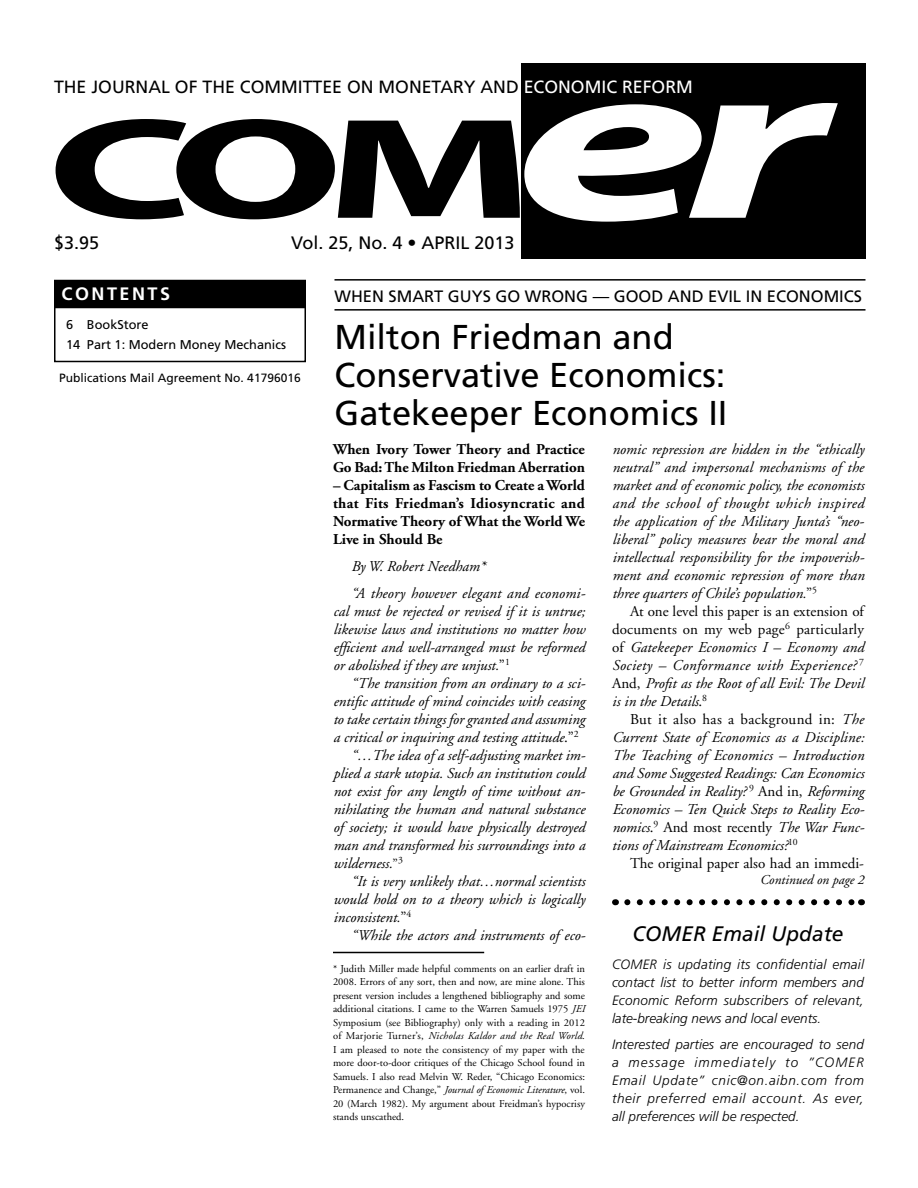
<style>
.page{position:relative;width:918px;height:1188px;background:#fff}
.page>*{position:absolute;margin:0;border:0;box-sizing:border-box;transform-origin:0 0}
.t1{font:34.5px/38.2px "Frutiger";color:#000}
.t2{font:italic 21px "Frutiger";color:#000}
.t3{font:18px "Frutiger";color:#000}
.t4{font:700 18px "Frutiger";letter-spacing:.14em;color:#fff}
.t5{font:17.7px "Frutiger";color:#000}
.t6{font:16.5px "Frutiger";color:#000}
.t7{font:italic 15px/18px "Adobe Garamond";color:#000;text-align:justify}
.t8{font:700 15px/18px "Adobe Garamond";color:#000}
.t9{font:15px "Adobe Garamond";color:#000}
.t10{font:italic 300 13.5px/18px "Frutiger";color:#000;text-align:justify}
.t11{font:italic 13.5px "Adobe Garamond";color:#000}
.t12{font:12.75px/19.5px "Frutiger";color:#000}
.t13{font:12px "Frutiger";color:#000}
.t14{font:10.5px/13.5px "Adobe Garamond";color:#000;text-align:justify}
.s1{color:#fff}
.s2{font-style:normal}
.s3{font-style:normal;font-size:13.5px}
.s4{font-style:italic}
</style>
<div class="page">
<div style="left:54px;top:281px;width:252px;height:81px;border:2px solid #000"></div>
<div style="left:55px;top:280px;width:250px;height:28px;background:#000"></div>
<div style="left:522px;top:64px;width:344px;height:195px;background:#000"></div>
<svg style="left:56px;top:119px;width:130px;height:100px"></svg>
<div style="left:176px;top:119px;width:159px;height:100px;background:#000;border-radius:50%"></div>
<svg style="left:338px;top:103px;width:500px;height:119px"></svg>
<div style="left:216px;top:136px;width:79px;height:66px;background:#fff;border-radius:50%"></div>
<hr style="left:334px;top:279px;width:532px;height:2px;background:#000">
<hr style="left:334px;top:309px;width:532px;height:2px;background:#000">
<svg style="left:627px;top:899px;width:228px;height:6px"></svg>
<hr style="left:333px;top:952px;width:151px;height:1px;background:#000">
<p class="t5" style="left:54px;top:76px;width:640px">THE JOURNAL OF THE COMMITTEE ON MONETARY AND <span class="s1">ECONOMIC REFORM</span></p>
<p class="t3" style="left:54px;top:232px;width:47px">$3.95</p>
<p class="t3" style="left:291px;top:232px;width:225px">Vol. 25, No. 4 • April 2013</p>
<p class="t4" style="left:62px;top:283px;width:110px">CONTENTS</p>
<p class="t12" style="left:66px;top:315px;width:222px">6 BookStore<br>14 Part 1: Modern Money Mechanics</p>
<p class="t13" style="left:59px;top:371px;width:243px">Publications Mail Agreement No. 41796016</p>
<p class="t6" style="left:334px;top:286px;width:28px">When</p>
<p class="t6" style="left:389px;top:286px;width:13px">sma</p>
<p class="t6" style="left:424px;top:286px;width:47px">rt guys</p>
<p class="t6" style="left:496px;top:286px;width:144px">go wrong — good</p>
<p class="t6" style="left:668px;top:286px;width:13px">and</p>
<p class="t6" style="left:708px;top:286px;width:72px">evil in econom</p>
<p class="t6" style="left:839px;top:286px;width:14px">ics</p>
<h1 class="t1" style="left:334px;top:317px;width:393px">Milton Friedman and<br>Conservative Economics:<br>Gatekeeper Economics II</h1>
<p class="t8" style="left:333px;top:440px;width:254px">When Ivory Tower Theory and Practice<br>Go Bad: The Milton Friedman Aberration</p>
<p class="t8" style="left:333px;top:476px;width:254px;text-align:justify">– Capitalism as Fascism to Create a World that Fits Friedman’s Idiosyncratic and Normative Theory of What the World We Live in Should Be</p>
<p class="t7" style="left:351px;top:553px;width:236px;line-height:27px">By W. Robert Needham*<br>“A theory however elegant and economi-</p>
<p class="t7" style="left:333px;top:603px;width:254px">cal must be rejected or revised if it is untrue; likewise laws and institutions no matter how efficient and well-arranged must be reformed or abolished if they are unjust.<span class="s2">”</span><sup>1</sup></p>
<p class="t7" style="left:351px;top:675px;width:236px">“The transition from an ordinary to a sci-</p>
<p class="t7" style="left:333px;top:693px;width:254px">entific attitude of mind coincides with ceasing</p>
<p class="t7" style="left:333px;top:711px;width:254px">to take certain things for granted and assuming</p>
<p class="t7" style="left:333px;top:729px;width:247px">a critical or inquiring and testing attitude<span class="s2">.”</span><sup>2</sup></p>
<p class="t7" style="left:351px;top:747px;width:236px">“…The idea of a self-adjusting market im-</p>
<p class="t7" style="left:333px;top:765px;width:254px">plied a stark utopia. Such an institution could</p>
<p class="t7" style="left:333px;top:783px;width:254px">not exist for any length of time without an-</p>
<p class="t7" style="left:333px;top:801px;width:254px">nihilating the human and natural substance</p>
<p class="t7" style="left:333px;top:819px;width:254px">of society; it would have physically destroyed</p>
<p class="t7" style="left:333px;top:837px;width:254px">man and transformed his surroundings into a</p>
<p class="t7" style="left:333px;top:855px;width:71px">wilderness.<span class="s3">”</span><sup>3</sup></p>
<p class="t7" style="left:351px;top:873px;width:236px">“It is very unlikely that…normal scientists</p>
<p class="t7" style="left:333px;top:891px;width:253px">would hold on to a theory which is logically</p>
<p class="t7" style="left:333px;top:909px;width:80px">inconsistent.<span class="s2">”</span><sup>4</sup></p>
<p class="t7" style="left:351px;top:927px;width:236px">“While the actors and instruments of eco-</p>
<p class="t7" style="left:612px;top:440px;width:254px">nomic repression are hidden in the “ethically neutral” and impersonal mechanisms of the market and of economic policy, the economists and the school of thought which inspired the application of the Military Junta’s “neo&shy;liberal” policy measures bear the moral and intellectual responsibility for the impoverish&shy;ment and economic repression of more than three quarters of Chile’s population.<span class="s2">”</span><sup>5</sup></p>
<p class="t7" style="left:612px;top:602px;width:254px;text-indent:18px"><span class="s2">At one level this paper is an extension of documents on my web page</span><sup>6</sup> <span class="s2">particularly of</span> Gatekeeper Economics I – Economy and Society – Conformance with Experience? <sup>7<br></sup><span class="s2">And,</span> Profit as the Root of all Evil: The Devil is in the Details<span class="s2">.</span><sup>8</sup></p>
<p class="t7" style="left:612px;top:710px;width:254px;text-indent:18px"><span class="s2">But it also has a background in:</span> The Current State of Economics as a Discipline:<br>The Teaching of Economics – Introduction and Some Suggested Readings: Can Economics be Grounded in Reality? <sup>9</sup> <span class="s2">And in,</span> Reforming Economics – Ten Quick Steps to Reality Eco&shy;nomics<span class="s2">.</span><sup>9</sup> <span class="s2">And most recently</span> The War Func&shy;tions of Mainstream Economics?<sup>10</sup></p>
<p class="t9" style="left:630px;top:855px;width:236px">The original paper also had an immedi-</p>
<p class="t11" style="left:760px;top:872px;width:106px">Continued on page 2</p>
<h2 class="t2" style="left:632px;top:921px;width:213px">COMER Email Update</h2>
<p class="t10" style="left:612px;top:955px;width:254px">COMER is updating its confidential email contact list to better inform members and Economic Reform subscribers of relevant, late-breaking news and local events.</p>
<p class="t10" style="left:612px;top:1035px;width:254px">Interested parties are encouraged to send a message immediately to ”COMER Email Update” cnic@on.aibn.com from their preferred email account. As ever, all preferences will be respected.</p>
<p class="t14" style="left:333px;top:962px;width:254px">* Judith Miller made helpful comments on an earlier draft in 2008. Errors of any sort, then and now, are mine alone. This present version includes a lengthened bibliography and some additional citations. I came to the Warren Samuels 1975 <span class="s4">JEI </span>Symposium (see Bibliography) only with a reading in 2012 of Marjorie Turner’s, <span class="s4">Nicholas Kaldor and the Real World</span>.<br>I am pleased to note the consistency of my paper with the more door-to-door critiques of the Chicago School found in Samuels. I also read Melvin W. Reder, “Chicago Economics:<br>Permanence and Change,” <span class="s4">Journal of Economic Literature</span>, vol.<br>20 (March 1982). My argument about Freidman’s hypocrisy stands unscathed.</p>
</div>
